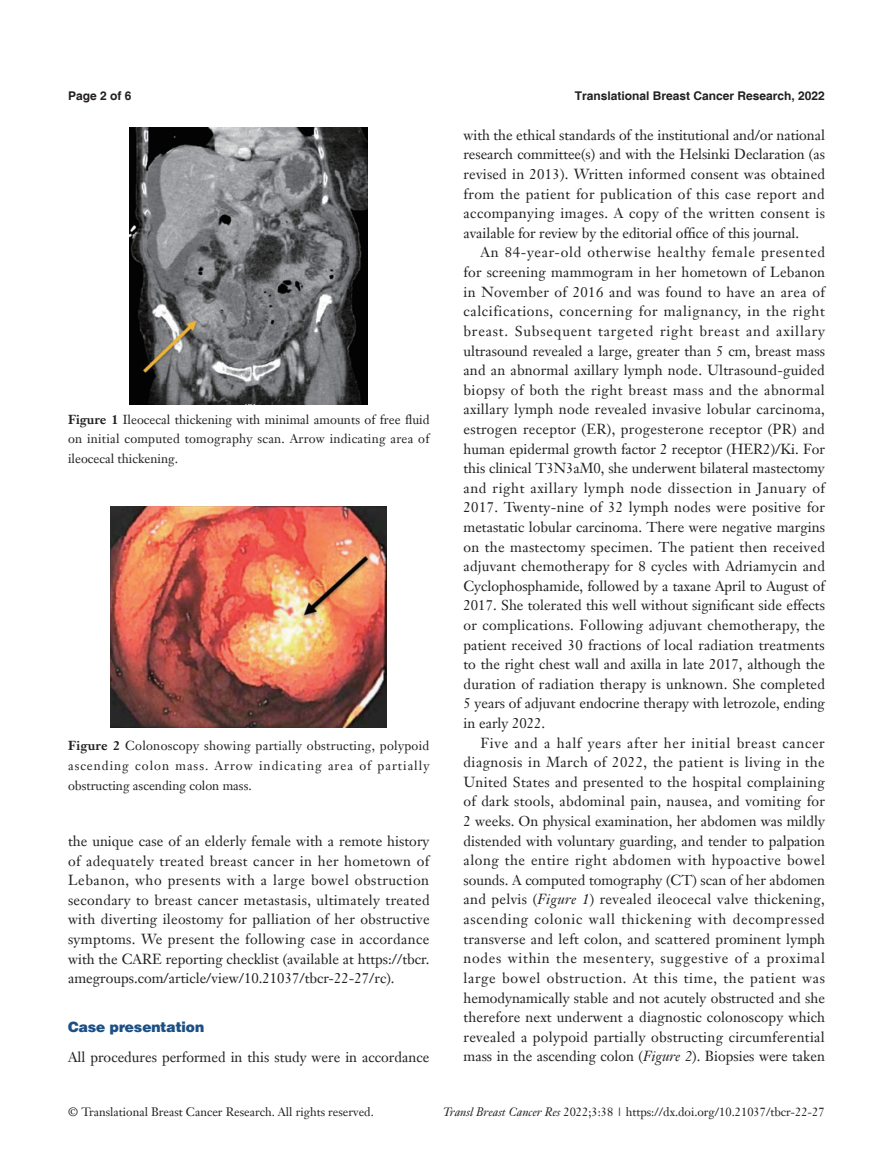
<style>
.page{position:relative;width:893px;height:1170px;background:#fff}
.page>*{position:absolute;margin:0;border:0;box-sizing:border-box;transform-origin:0 0}
.t1{font:14.25px/19.6px "Janson Text LT";color:#231f20;text-align:justify}
.t2{font:900 14.25px "Helvetica";color:#1c5085}
.t3{font:12.75px/19.5px "Janson Text LT";color:#231f20;text-align:justify}
.t4{font:12px "Janson Text LT";color:#231f20}
.t5{font:700 12px "Helvetica";color:#231f20}
.s1{font-weight:700}
.s2{font-style:italic}
</style>
<div class="page">
<img style="left:130px;top:128px;width:238px;height:276px">
<img style="left:111px;top:506px;width:276px;height:221px">
<p class="t5" style="left:68px;top:88px;width:65px">Page 2 of 6</p>
<p class="t5" style="left:575px;top:88px;width:252px">Translational Breast Cancer Research, 2022</p>
<p class="t3" style="left:68px;top:409px;width:363px"><span class="s1">Figure 1</span> Ileocecal thickening with minimal amounts of free fluid on initial computed tomography scan. Arrow indicating area of ileocecal thickening.</p>
<p class="t3" style="left:68px;top:736px;width:363px"><span class="s1">Figure 2</span> Colonoscopy showing partially obstructing, polypoid ascending colon mass. Arrow indicating area of partially obstructing ascending colon mass.</p>
<p class="t1" style="left:68px;top:831px;width:363px">the unique case of an elderly female with a remote history of adequately treated breast cancer in her hometown of Lebanon, who presents with a large bowel obstruction secondary to breast cancer metastasis, ultimately treated with diverting ileostomy for palliation of her obstructive symptoms. We present the following case in accordance with the CARE reporting checklist (available at https://tbcr. amegroups.com/article/view/10.21037/tbcr-22-27/rc).</p>
<p class="t2" style="left:68px;top:1017px;width:138px">Case presentation</p>
<p class="t1" style="left:68px;top:1046px;width:363px">All procedures performed in this study were in accordance</p>
<p class="t1" style="left:463px;top:125px;width:363px">with the ethical standards of the institutional and/or national research committee(s) and with the Helsinki Declaration (as revised in 2013). Written informed consent was obtained from the patient for publication of this case report and accompanying images. A copy of the written consent is available for review by the editorial office of this journal.</p>
<p class="t1" style="left:463px;top:242px;width:363px;text-indent:17px">An 84-year-old otherwise healthy female presented for screening mammogram in her hometown of Lebanon in November of 2016 and was found to have an area of calcifications, concerning for malignancy, in the right breast. Subsequent targeted right breast and axillary ultrasound revealed a large, greater than 5 cm, breast mass and an abnormal axillary lymph node. Ultrasound-guided biopsy of both the right breast mass and the abnormal axillary lymph node revealed invasive lobular carcinoma, estrogen receptor (ER), progesterone receptor (PR) and human epidermal growth factor 2 receptor (HER2)/Ki. For this clinical T3N3aM0, she underwent bilateral mastectomy and right axillary lymph node dissection in January of 2017. Twenty-nine of 32 lymph nodes were positive for metastatic lobular carcinoma. There were negative margins on the mastectomy specimen. The patient then received adjuvant chemotherapy for 8 cycles with Adriamycin and Cyclophosphamide, followed by a taxane April to August of 2017. She tolerated this well without significant side effects or complications. Following adjuvant chemotherapy, the patient received 30 fractions of local radiation treatments to the right chest wall and axilla in late 2017, although the duration of radiation therapy is unknown. She completed 5 years of adjuvant endocrine therapy with letrozole, ending in early 2022.</p>
<p class="t1" style="left:463px;top:732px;width:363px;text-indent:17px">Five and a half years after her initial breast cancer diagnosis in March of 2022, the patient is living in the United States and presented to the hospital complaining of dark stools, abdominal pain, nausea, and vomiting for 2 weeks. On physical examination, her abdomen was mildly distended with voluntary guarding, and tender to palpation along the entire right abdomen with hypoactive bowel sounds. A computed tomography (CT) scan of her abdomen and pelvis (<span class="s2">Figure 1</span>) revealed ileocecal valve thickening, ascending colonic wall thickening with decompressed transverse and left colon, and scattered prominent lymph nodes within the mesentery, suggestive of a proximal large bowel obstruction. At this time, the patient was hemodynamically stable and not acutely obstructed and she therefore next underwent a diagnostic colonoscopy which revealed a polypoid partially obstructing circumferential mass in the ascending colon (<span class="s2">Figure 2</span>). Biopsies were taken</p>
<p class="t4" style="left:68px;top:1104px;width:307px">© Translational Breast Cancer Research. All rights reserved.</p>
<p class="t4" style="left:443px;top:1104px;width:383px"><span class="s2">Transl Breast Cancer Res</span> 2022;3:38 | https://dx.doi.org/10.21037/tbcr-22-27</p>
</div>
